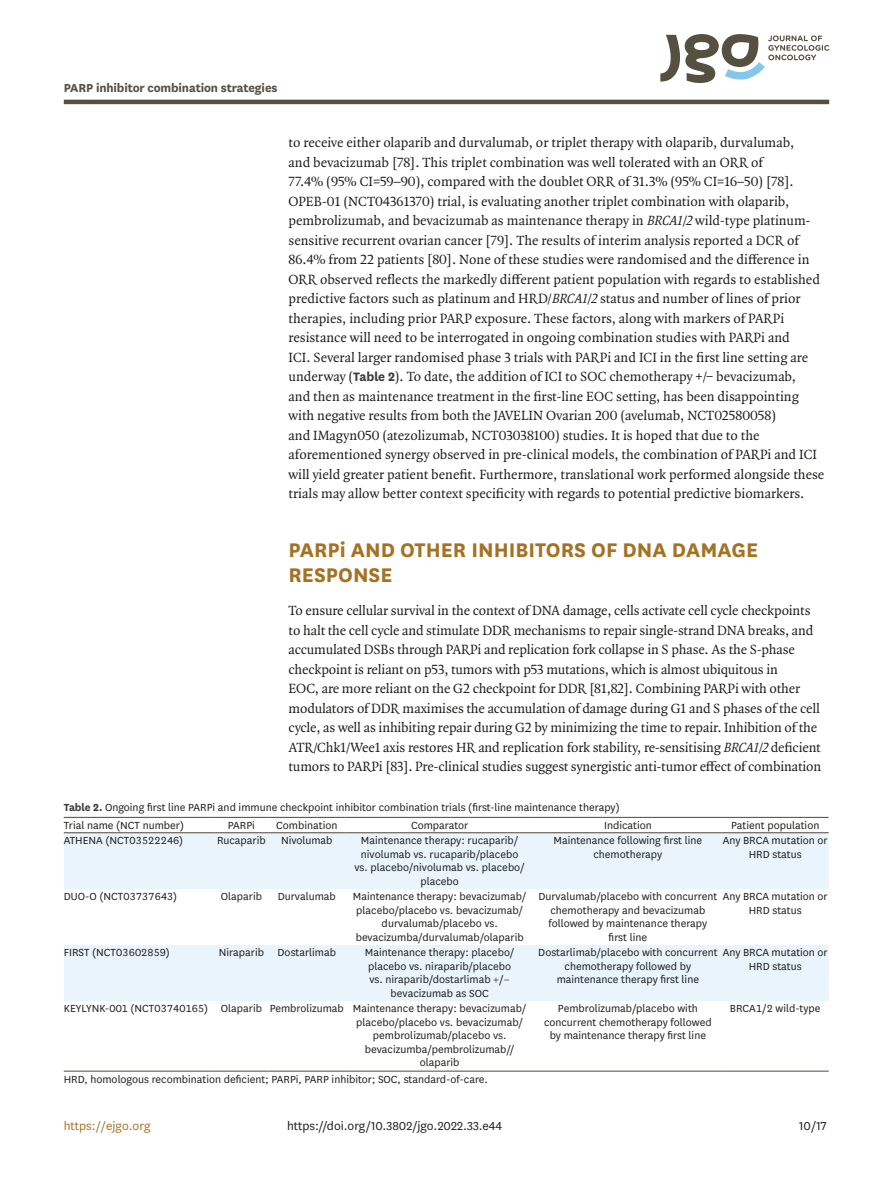
<style>
.page{position:relative;width:893px;height:1191px;background:#fff}
.page>*{position:absolute;margin:0;border:0;box-sizing:border-box;transform-origin:0 0}
.body_title1{font:700 23.1px/25.2px "National";color:#a47225}
.body_p{font:14.25px/19.5px "Quadraat OT";color:#1d1d1b}
.body_p_first{font:14.25px/19.5px "Quadraat OT";letter-spacing:-.01em;color:#1d1d1b}
.doi_running_footer{font:13.5px "National";color:#1d1d1b}
.alt-title-type{font:700 13.5px "National";letter-spacing:-.01em;color:#565041}
.t1{font:13.5px "National";color:#a47225}
.tbody_entry{font:12px/13.5px "National";color:#1d1d1b;text-align:center}
.table-wrap_caption{font:12px "National";color:#1d1d1b}
.table-wrap-foot_p_fi{font:12px "National";color:#1d1d1b}
.thead_entry{font:12px "National";color:#1d1d1b}
.tbody_entry-2{font:12px "National";letter-spacing:-.05em;color:#1d1d1b}
.s1{font-style:italic}
.s2{font-family:"National";font-weight:700;color:#3d3d3c}
.s3{font-weight:700;color:#3d3d3c}
</style>
<div class="page">
<hr style="left:64px;top:100px;width:765px;height:4px;background:#565041">
<svg style="left:660px;top:34px;width:169px;height:49px"></svg>
<svg style="left:64px;top:833px;width:765px;height:168px;fill:#eaf4fc"></svg>
<hr style="left:64px;top:817px;width:151px;height:1px;background:#565041">
<hr style="left:215px;top:817px;width:53px;height:1px;background:#565041">
<hr style="left:268px;top:817px;width:77px;height:1px;background:#565041">
<hr style="left:345px;top:817px;width:189px;height:1px;background:#565041">
<hr style="left:534px;top:817px;width:188px;height:1px;background:#565041">
<hr style="left:722px;top:817px;width:107px;height:1px;background:#565041">
<hr style="left:64px;top:832px;width:151px;height:1px;background:#565041">
<hr style="left:215px;top:832px;width:53px;height:1px;background:#565041">
<hr style="left:268px;top:832px;width:77px;height:1px;background:#565041">
<hr style="left:345px;top:832px;width:189px;height:1px;background:#565041">
<hr style="left:534px;top:832px;width:188px;height:1px;background:#565041">
<hr style="left:722px;top:832px;width:107px;height:1px;background:#565041">
<hr style="left:64px;top:1070px;width:151px;height:1px;background:#565041">
<hr style="left:215px;top:1070px;width:53px;height:1px;background:#565041">
<hr style="left:268px;top:1070px;width:77px;height:1px;background:#565041">
<hr style="left:345px;top:1070px;width:189px;height:1px;background:#565041">
<hr style="left:534px;top:1070px;width:188px;height:1px;background:#565041">
<hr style="left:722px;top:1070px;width:107px;height:1px;background:#565041">
<p class="alt-title-type" style="left:64px;top:78px;width:215px">PARP inhibitor combination strategies</p>
<p class="body_p" style="left:289px;top:133px;width:537px">to receive either olaparib and durvalumab, or triplet therapy with olaparib, durvalumab,<br>and bevacizumab [78]. This triplet combination was well tolerated with an ORR of<br>77.4% (95% CI=59–90), compared with the doublet ORR of 31.3% (95% CI=16–50) [78].<br>OPEB-01 (NCT04361370) trial, is evaluating another triplet combination with olaparib, pembrolizumab, and bevacizumab as maintenance therapy in <span class="s1">BRCA1/2</span> wild-type platinum&shy;sensitive recurrent ovarian cancer [79]. The results of interim analysis reported a DCR of 86.4% from 22 patients [80]. None of these studies were randomised and the difference in ORR observed reflects the markedly different patient population with regards to established predictive factors such as platinum and HRD/<span class="s1">BRCA1/2</span> status and number of lines of prior therapies, including prior PARP exposure. These factors, along with markers of PARPi resistance will need to be interrogated in ongoing combination studies with PARPi and<br>ICI. Several larger randomised phase 3 trials with PARPi and ICI in the first line setting are underway (<span class="s2">Table 2</span>). To date, the addition of ICI to SOC chemotherapy +/− bevacizumab,<br>and then as maintenance treatment in the first-line EOC setting, has been disappointing with negative results from both the JAVELIN Ovarian 200 (avelumab, NCT02580058)<br>and IMagyn050 (atezolizumab, NCT03038100) studies. It is hoped that due to the aforementioned synergy observed in pre-clinical models, the combination of PARPi and ICI will yield greater patient benefit. Furthermore, translational work performed alongside these trials may allow better context specificity with regards to potential predictive biomarkers.</p>
<p class="body_title1" style="left:289px;top:535px;width:471px">PARPi AND OTHER INHIBITORS OF DNA DAMAGE<br>RESPONSE</p>
<p class="body_p_first" style="left:289px;top:601px;width:534px">To ensure cellular survival in the context of DNA damage, cells activate cell cycle checkpoints to halt the cell cycle and stimulate DDR mechanisms to repair single-strand DNA breaks, and accumulated DSBs through PARPi and replication fork collapse in S phase. As the S-phase checkpoint is reliant on p53, tumors with p53 mutations, which is almost ubiquitous in<br>EOC, are more reliant on the G2 checkpoint for DDR [81,82]. Combining PARPi with other modulators of DDR maximises the accumulation of damage during G1 and S phases of the cell cycle, as well as inhibiting repair during G2 by minimizing the time to repair. Inhibition of the ATR/Chk1/Wee1 axis restores HR and replication fork stability, re-sensitising <span class="s1">BRCA1/2</span>deficient tumors to PARPi [83]. Pre-clinical studies suggest synergistic anti-tumor effect of combination</p>
<p class="table-wrap_caption" style="left:64px;top:799px;width:557px"><span class="s3">Table 2.</span> Ongoing first line PARPi and immune checkpoint inhibitor combination trials (first-line maintenance therapy)</p>
<p class="thead_entry" style="left:64px;top:817px;width:122px">Trial name (NCT number)</p>
<p class="thead_entry" style="left:228px;top:817px;width:29px">PARPi</p>
<p class="thead_entry" style="left:276px;top:817px;width:63px">Combination</p>
<p class="thead_entry" style="left:411px;top:817px;width:59px">Comparator</p>
<p class="thead_entry" style="left:604px;top:817px;width:49px">Indication</p>
<p class="thead_entry" style="left:731px;top:817px;width:90px">Patient population</p>
<p class="tbody_entry-2" style="left:64px;top:833px;width:121px">ATHENA (NCT03522246)</p>
<p class="tbody_entry" style="left:217px;top:833px;width:50px">Rucaparib</p>
<p class="tbody_entry" style="left:281px;top:833px;width:53px">Nivolumab</p>
<p class="tbody_entry" style="left:355px;top:833px;width:172px">Maintenance therapy: rucaparib/ nivolumab vs. rucaparib/placebo vs. placebo/nivolumab vs. placebo/ placebo</p>
<p class="tbody_entry" style="left:553px;top:833px;width:150px">Maintenance following first line chemotherapy</p>
<p class="tbody_entry" style="left:723px;top:833px;width:106px">Any BRCA mutation or<br>HRD status</p>
<p class="tbody_entry-2" style="left:64px;top:888px;width:115px">DUO-O (NCT03737643)</p>
<p class="tbody_entry" style="left:221px;top:889px;width:43px">Olaparib</p>
<p class="tbody_entry" style="left:278px;top:889px;width:60px">Durvalumab</p>
<p class="tbody_entry" style="left:353px;top:889px;width:175px">Maintenance therapy: bevacizumab/ placebo/placebo vs. bevacizumab/ durvalumab/placebo vs. bevacizumba/durvalumab/olaparib</p>
<p class="tbody_entry" style="left:538px;top:889px;width:180px">Durvalumab/placebo with concurrent chemotherapy and bevacizumab followed by maintenance therapy first line</p>
<p class="tbody_entry" style="left:723px;top:889px;width:106px">Any BRCA mutation or<br>HRD status</p>
<p class="tbody_entry" style="left:64px;top:945px;width:108px">FIRST (NCT03602859)</p>
<p class="tbody_entry" style="left:219px;top:945px;width:47px">Niraparib</p>
<p class="tbody_entry" style="left:277px;top:945px;width:60px">Dostarlimab</p>
<p class="tbody_entry" style="left:365px;top:945px;width:151px">Maintenance therapy: placebo/ placebo vs. niraparib/placebo vs. niraparib/dostarlimab +/− bevacizumab as SOC</p>
<p class="tbody_entry" style="left:538px;top:945px;width:291px">Dostarlimab/placebo with concurrent Any BRCA mutation or</p>
<p class="tbody_entry" style="left:565px;top:958px;width:128px">chemotherapy followed by</p>
<p class="tbody_entry" style="left:557px;top:972px;width:144px">maintenance therapy first line</p>
<p class="tbody_entry" style="left:749px;top:958px;width:54px">HRD status</p>
<p class="tbody_entry-2" style="left:64px;top:1000px;width:146px">KEYLYNK-001 (NCT03740165)</p>
<p class="tbody_entry" style="left:221px;top:1001px;width:43px">Olaparib</p>
<p class="tbody_entry" style="left:270px;top:1001px;width:76px">Pembrolizumab</p>
<p class="tbody_entry" style="left:353px;top:1001px;width:175px">Maintenance therapy: bevacizumab/ placebo/placebo vs. bevacizumab/ pembrolizumab/placebo vs. bevacizumba/pembrolizumab// olaparib</p>
<p class="tbody_entry" style="left:544px;top:1001px;width:169px">Pembrolizumab/placebo with concurrent chemotherapy followed by maintenance therapy first line</p>
<p class="tbody_entry" style="left:730px;top:1001px;width:92px">BRCA1/2 wild-type</p>
<p class="table-wrap-foot_p_fi" style="left:64px;top:1072px;width:426px">HRD, homologous recombination deficient; PARPi, PARP inhibitor; SOC, standard-of-care.</p>
<p class="t1" style="left:64px;top:1116px;width:88px">https://ejgo.org</p>
<p class="doi_running_footer" style="left:799px;top:1116px;width:29px">10/17</p>
<p class="doi_running_footer" style="left:287px;top:1116px;width:217px">https://doi.org/10.3802/jgo.2022.33.e44</p>
</div>
